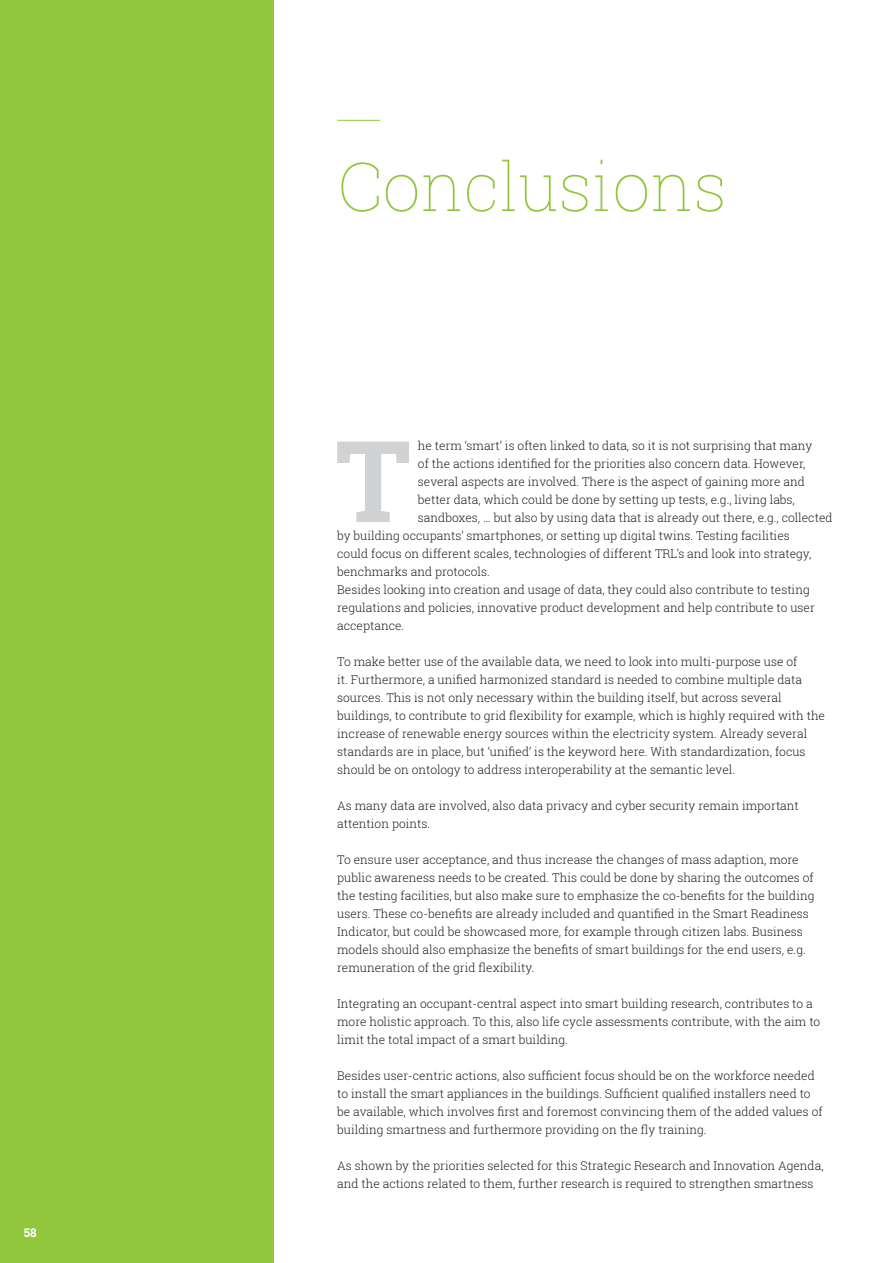
<style>
.page{position:relative;width:893px;height:1263px;background:#fff}
.page>*{position:absolute;margin:0;border:0;box-sizing:border-box;transform-origin:0 0}
.t1{font:700 113.25px "Roboto Slab";color:#d1d2d4}
.t2{font:100 67.5px "Roboto Slab";color:#92c73d}
.t3{font:300 12px/18px "Roboto Slab";color:#231f20}
.t4{font:700 12px "Roboto Slab";color:#fff}
</style>
<div class="page">
<div style="left:0;top:0;width:274px;height:1263px;background:#92c73d"></div>
<hr style="left:337px;top:120px;width:43px;height:1px;background:#92c73d">
<p class="t4" style="left:24px;top:1224px;width:14px">58</p>
<h2 class="t2" style="left:337px;top:158px;width:391px">Conclusions</h2>
<h1 class="t1" style="left:335px;top:403px;width:78px">T</h1>
<p class="t3" style="left:418px;top:438px;width:396px">he term ‘smart’ is often linked to data, so it is not surprising that many</p>
<p class="t3" style="left:418px;top:454px;width:389px">of the actions identified for the priorities also concern data. However,</p>
<p class="t3" style="left:418px;top:474px;width:388px">several aspects are involved. There is the aspect of gaining more and</p>
<p class="t3" style="left:418px;top:490px;width:378px">better data, which could be done by setting up tests, e.g., living labs,</p>
<p class="t3" style="left:418px;top:508px;width:416px">sandboxes, … but also by using data that is already out there, e.g., collected</p>
<p class="t3" style="left:337px;top:526px;width:454px">by building occupants’ smartphones, or setting up digital twins. Testing facilities</p>
<p class="t3" style="left:337px;top:544px;width:476px">could focus on different scales, technologies of different TRL’s and look into strategy,</p>
<p class="t3" style="left:337px;top:562px;width:154px">benchmarks and protocols.</p>
<p class="t3" style="left:337px;top:580px;width:474px">Besides looking into creation and usage of data, they could also contribute to testing</p>
<p class="t3" style="left:337px;top:598px;width:479px">regulations and policies, innovative product development and help contribute to user</p>
<p class="t3" style="left:337px;top:618px;width:69px">acceptance.</p>
<p class="t3" style="left:337px;top:652px;width:489px">To make better use of the available data, we need to look into multi-purpose use of<br>it. Furthermore, a unified harmonized standard is needed to combine multiple data sources. This is not only necessary within the building itself, but across several buildings, to contribute to grid flexibility for example, which is highly required with the increase of renewable energy sources within the electricity system. Already several standards are in place, but ‘unified’ is the keyword here. With standardization, focus should be on ontology to address interoperability at the semantic level.</p>
<p class="t3" style="left:337px;top:796px;width:463px">As many data are involved, also data privacy and cyber security remain important attention points.</p>
<p class="t3" style="left:337px;top:852px;width:479px">To ensure user acceptance, and thus increase the changes of mass adaption, more public awareness needs to be created. This could be done by sharing the outcomes of the testing facilities, but also make sure to emphasize the co-benefits for the building users. These co-benefits are already included and quantified in the Smart Readiness Indicator, but could be showcased more, for example through citizen labs. Business models should also emphasize the benefits of smart buildings for the end users, e.g. remuneration of the grid flexibility.</p>
<p class="t3" style="left:337px;top:994px;width:485px">Integrating an occupant-central aspect into smart building research, contributes to a more holistic approach. To this, also life cycle assessments contribute, with the aim to limit the total impact of a smart building.</p>
<p class="t3" style="left:337px;top:1066px;width:487px">Besides user-centric actions, also sufficient focus should be on the workforce needed to install the smart appliances in the buildings. Sufficient qualified installers need to be available, which involves first and foremost convincing them of the added values of building smartness and furthermore providing on the fly training.</p>
<p class="t3" style="left:337px;top:1156px;width:488px">As shown by the priorities selected for this Strategic Research and Innovation Agenda, and the actions related to them, further research is required to strengthen smartness</p>
</div>
